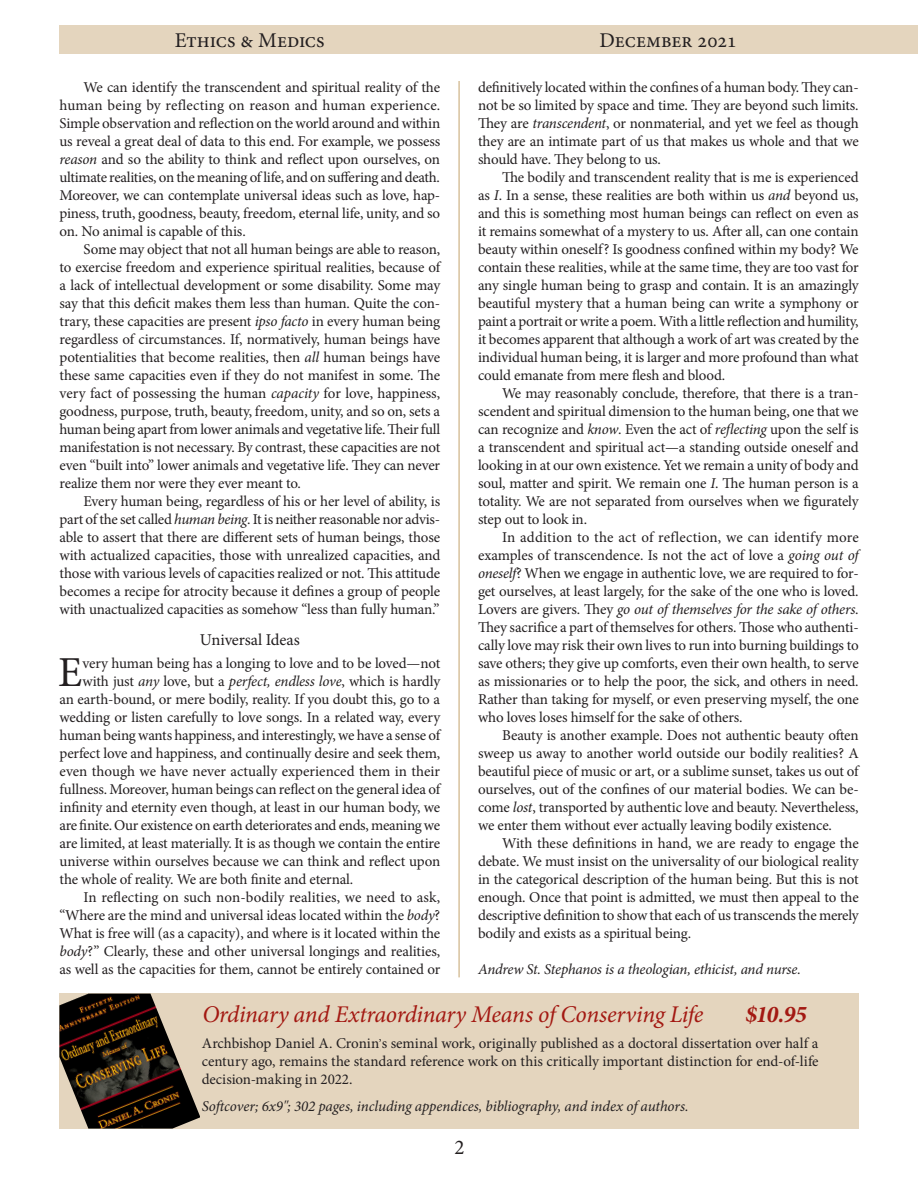
<style>
.page{position:relative;width:918px;height:1188px;background:#fff}
.page>*{position:absolute;margin:0;border:0;box-sizing:border-box;transform-origin:0 0}
.DropCap2_TextFL{font:42.75px "Minion Pro";color:#231f20}
.t1{font:italic 24px "Minion Pro";letter-spacing:-.015em;color:#a31912}
.t2{font:italic 700 24px "Minion Pro";color:#a31912}
.t3{font:21px "Minion Pro";letter-spacing:-.005em;color:#231f20}
.Heading1{font:16.5px "Minion Pro";color:#231f20}
.Body_Text{font:15px/18px "Minion Pro";letter-spacing:-.01em;color:#231f20;text-align:justify}
.DropCap2_TextFL-2{font:15px "Minion Pro";letter-spacing:-.02em;color:#231f20}
.Affiliation_end{font:italic 15px "Minion Pro";letter-spacing:-.01em;color:#231f20}
.s1{font-style:italic}
.s2{font-size:12.75px}
</style>
<div class="page">
<hr style="left:458px;top:81px;width:2px;height:896px;background:#bd985c">
<div style="left:60px;top:994px;width:799px;height:135px;background:#e4d5be"></div>
<img style="left:59px;top:994px;width:141px;height:135px">
<div style="left:59px;top:25px;width:859px;height:29px;background:#e4d5be"></div>
<h3 class="t3" style="left:175px;top:26px;width:152px">Ethics &amp; Medics</h3>
<h3 class="t3" style="left:600px;top:26px;width:139px">December 2021</h3>
<p class="Body_Text" style="left:60px;top:78px;width:382px;text-indent:24px">We can identify the transcendent and spiritual reality of the human being by reflecting on reason and human experience.<br>Simple observation and reflection on the world around and within us reveal a great deal of data to this end. For example, we possess <span class="s1">reason</span> and so the ability to think and reflect upon ourselves, on ultimate realities, on the meaning of life, and on suffering and death.<br>Moreover, we can contemplate universal ideas such as love, hap&shy;piness, truth, goodness, beauty, freedom, eternal life, unity, and so on. No animal is capable of this.</p>
<p class="Body_Text" style="left:60px;top:240px;width:384px;text-indent:24px">Some may object that not all human beings are able to reason, to exercise freedom and experience spiritual realities, because of a lack of intellectual development or some disability. Some may say that this deficit makes them less than human. Quite the con&shy;trary, these capacities are present <span class="s1">ipso facto</span> in every human being regardless of circumstances. If, normatively, human beings have potentialities that become realities, then <span class="s1">all</span> human beings have these same capacities even if they do not manifest in some. The very fact of possessing the human <span class="s1">capacity</span> for love, happiness, goodness, purpose, truth, beauty, freedom, unity, and so on, sets a human being apart from lower animals and vegetative life. Their full manifestation is not necessary. By contrast, these capacities are not even “built into” lower animals and vegetative life. They can never realize them nor were they ever meant to.</p>
<p class="Body_Text" style="left:60px;top:492px;width:382px;text-indent:24px">Every human being, regardless of his or her level of ability, is part of the set called <span class="s1">human being</span>. It is neither reasonable nor advis&shy;able to assert that there are different sets of human beings, those with actualized capacities, those with unrealized capacities, and those with various levels of capacities realized or not. This attitude becomes a recipe for atrocity because it defines a group of people with unactualized capacities as somehow “less than fully human.”</p>
<p class="Heading1" style="left:200px;top:628px;width:101px">Universal Ideas</p>
<p class="DropCap2_TextFL" style="left:58px;top:644px;width:26px">E</p>
<p class="DropCap2_TextFL-2" style="left:83px;top:653px;width:359px">very human being has a longing to love and to be loved—not</p>
<p class="DropCap2_TextFL-2" style="left:83px;top:671px;width:359px">with just <span class="s1">any</span> love, but a <span class="s1">perfect, endless love</span>, which is hardly</p>
<p class="DropCap2_TextFL-2" style="left:60px;top:689px;width:382px">an earth-bound, or mere bodily, reality. If you doubt this, go to a</p>
<p class="DropCap2_TextFL-2" style="left:60px;top:707px;width:383px">wedding or listen carefully to love songs. In a related way, every</p>
<p class="DropCap2_TextFL-2" style="left:60px;top:725px;width:384px">human being wants happiness, and interestingly, we have a sense of</p>
<p class="DropCap2_TextFL-2" style="left:60px;top:743px;width:382px">perfect love and happiness, and continually desire and seek them,</p>
<p class="DropCap2_TextFL-2" style="left:60px;top:761px;width:382px">even though we have never actually experienced them in their</p>
<p class="DropCap2_TextFL-2" style="left:60px;top:779px;width:384px">fullness. Moreover, human beings can reflect on the general idea of</p>
<p class="DropCap2_TextFL-2" style="left:60px;top:797px;width:382px">infinity and eternity even though, at least in our human body, we</p>
<p class="DropCap2_TextFL-2" style="left:60px;top:815px;width:382px">are finite. Our existence on earth deteriorates and ends, meaning we</p>
<p class="DropCap2_TextFL-2" style="left:60px;top:833px;width:382px">are limited, at least materially. It is as though we contain the entire</p>
<p class="DropCap2_TextFL-2" style="left:60px;top:851px;width:382px">universe within ourselves because we can think and reflect upon</p>
<p class="DropCap2_TextFL-2" style="left:60px;top:869px;width:295px">the whole of reality. We are both finite and eternal.</p>
<p class="Body_Text" style="left:60px;top:888px;width:382px;text-indent:24px">In reflecting on such non-bodily realities, we need to ask, “Where are the mind and universal ideas located within the <span class="s1">body</span>?<br>What is free will (as a capacity), and where is it located within the <span class="s1">body</span>?” Clearly, these and other universal longings and realities, as well as the capacities for them, cannot be entirely contained or</p>
<p class="Body_Text" style="left:478px;top:78px;width:382px">definitively located within the confines of a human body. They can&shy;not be so limited by space and time. They are beyond such limits.<br>They are <span class="s1">transcendent</span>, or nonmaterial, and yet we feel as though they are an intimate part of us that makes us whole and that we should have. They belong to us.</p>
<p class="Body_Text" style="left:478px;top:168px;width:383px;text-indent:24px">The bodily and transcendent reality that is me is experienced as <span class="s1">I</span>. In a sense, these realities are both within us <span class="s1">and</span> beyond us, and this is something most human beings can reflect on even as it remains somewhat of a mystery to us. After all, can one contain beauty within oneself? Is goodness confined within my body? We contain these realities, while at the same time, they are too vast for any single human being to grasp and contain. It is an amazingly beautiful mystery that a human being can write a symphony or paint a portrait or write a poem. With a little reflection and humility, it becomes apparent that although a work of art was created by the individual human being, it is larger and more profound than what could emanate from mere flesh and blood.</p>
<p class="Body_Text" style="left:478px;top:384px;width:382px;text-indent:24px">We may reasonably conclude, therefore, that there is a tran&shy;scendent and spiritual dimension to the human being, one that we can recognize and <span class="s1">know</span>. Even the act of <span class="s1">reflecting</span> upon the self is a transcendent and spiritual act—a standing outside oneself and looking in at our own existence. Yet we remain a unity of body and soul, matter and spirit. We remain one <span class="s1">I</span>. The human person is a totality. We are not separated from ourselves when we figurately step out to look in.</p>
<p class="Body_Text" style="left:478px;top:528px;width:382px;text-indent:24px">In addition to the act of reflection, we can identify more examples of transcendence. Is not the act of love a <span class="s1">going out of oneself</span>? When we engage in authentic love, we are required to for&shy;get ourselves, at least largely, for the sake of the one who is loved.<br>Lovers are givers. They <span class="s1">go out of themselves for the sake of others</span>.<br>They sacrifice a part of themselves for others. Those who authenti&shy;cally love may risk their own lives to run into burning buildings to save others; they give up comforts, even their own health, to serve as missionaries or to help the poor, the sick, and others in need.<br>Rather than taking for myself, or even preserving myself, the one who loves loses himself for the sake of others.</p>
<p class="Body_Text" style="left:478px;top:726px;width:384px;text-indent:24px">Beauty is another example. Does not authentic beauty often sweep us away to another world outside our bodily realities? A beautiful piece of music or art, or a sublime sunset, takes us out of ourselves, out of the confines of our material bodies. We can be&shy;come <span class="s1">lost</span>, transported by authentic love and beauty. Nevertheless, we enter them without ever actually leaving bodily existence.</p>
<p class="Body_Text" style="left:478px;top:834px;width:383px;text-indent:24px">With these definitions in hand, we are ready to engage the debate. We must insist on the universality of our biological reality in the categorical description of the human being. But this is not enough. Once that point is admitted, we must then appeal to the descriptive definition to show that each of us transcends the merely bodily and exists as a spiritual being.</p>
<p class="Affiliation_end" style="left:478px;top:959px;width:324px">Andrew St. Stephanos is a theologian, ethicist, and nurse.</p>
<p class="t1" style="left:202px;top:998px;width:503px">Ordinary and Extraordinary Means of Conserving Life</p>
<p class="t2" style="left:745px;top:997px;width:63px">$10.95</p>
<p class="Body_Text" style="left:202px;top:1034px;width:618px">Archbishop Daniel A. Cronin<span class="s2">’</span>s seminal work, originally published as a doctoral dissertation over half a century ago, remains the standard reference work on this critically important distinction for end-of-life decision-making in 2022.</p>
<p class="Affiliation_end" style="left:202px;top:1095px;width:488px">Softcover; 6x9"; 302 pages, including appendices, bibliography, and index of authors.</p>
<p class="t3" style="left:454px;top:1133px;width:12px">2</p>
</div>
